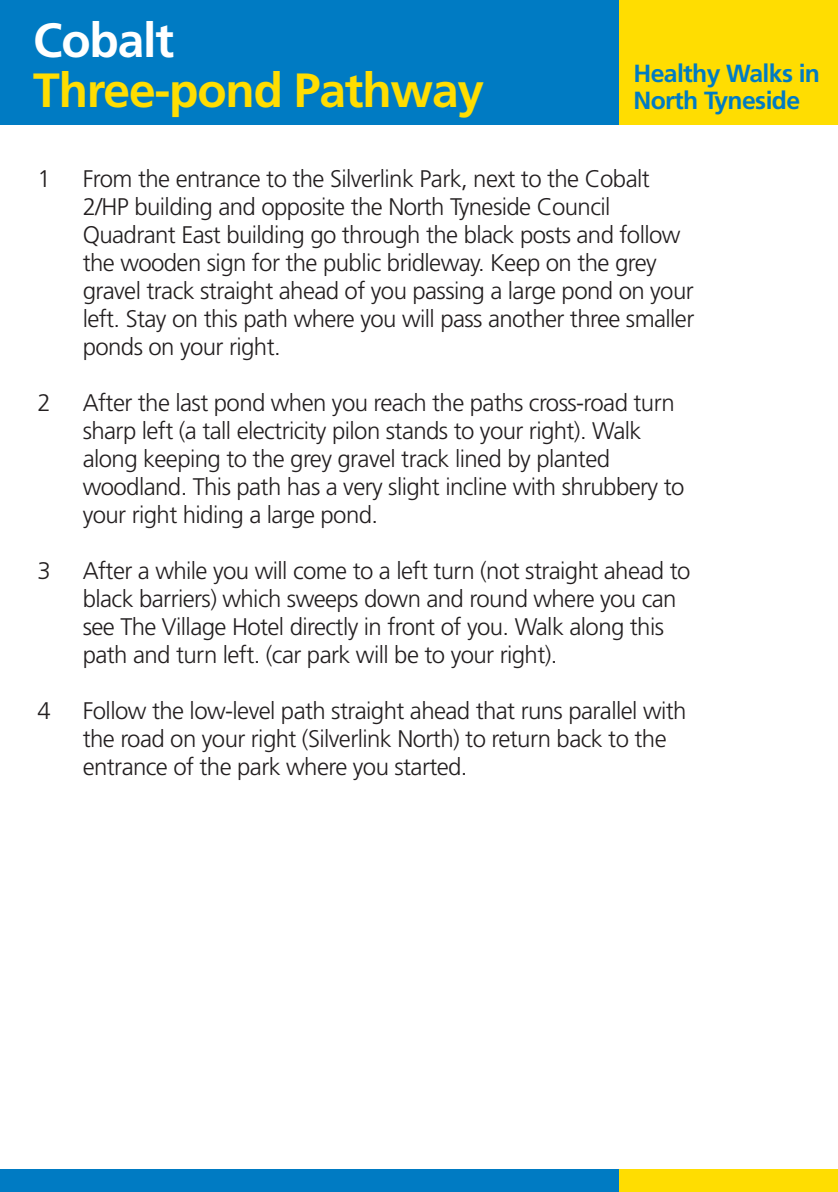
<style>
.page{position:relative;width:838px;height:1192px;background:#fff}
.page>*{position:absolute;margin:0;border:0;box-sizing:border-box;transform-origin:0 0}
.t1{font:700 48px "Frutiger";letter-spacing:-.025em;color:#ffdd01}
.t2{font:700 48px "Frutiger";letter-spacing:-.025em;color:#fff}
.t3{font:700 24.8px/26.4px "Frutiger";letter-spacing:-.025em;color:#007bc3}
.t4{font:300 24px/28px "Frutiger";letter-spacing:-.025em;color:#231f20}
</style>
<div class="page">
<div style="left:590px;top:0;width:248px;height:125px;background:#ffdd01"></div>
<div style="left:0;top:0;width:619px;height:125px;background:#007bc3"></div>
<div style="left:0;top:1169px;width:619px;height:22px;background:#007bc3"></div>
<div style="left:619px;top:1169px;width:219px;height:22px;background:#ffdd01"></div>
<h1 class="t2" style="left:33px;top:21px;width:142px">Cobalt</h1>
<h1 class="t1" style="left:33px;top:71px;width:452px">Three-pond Pathway</h1>
<p class="t3" style="left:633px;top:62px;width:188px">Healthy Walks in<br>North Tyneside</p>
<p class="t4" style="left:37px;top:166px;width:15px">1</p>
<p class="t4" style="left:83px;top:166px;width:613px">From the entrance to the Silverlink Park, next to the Cobalt 2/HP building and opposite the North Tyneside Council Quadrant East building go through the black posts and follow the wooden sign for the public bridleway. Keep on the grey gravel track straight ahead of you passing a large pond on your left. Stay on this path where you will pass another three smaller ponds on your right.</p>
<p class="t4" style="left:37px;top:390px;width:15px">2</p>
<p class="t4" style="left:83px;top:390px;width:603px">After the last pond when you reach the paths cross-road turn sharp left (a tall electricity pilon stands to your right). Walk along keeping to the grey gravel track lined by planted woodland. This path has a very slight incline with shrubbery to your right hiding a large pond.</p>
<p class="t4" style="left:37px;top:558px;width:15px">3</p>
<p class="t4" style="left:83px;top:558px;width:609px">After a while you will come to a left turn (not straight ahead to black barriers) which sweeps down and round where you can see The Village Hotel directly in front of you. Walk along this path and turn left. (car park will be to your right).</p>
<p class="t4" style="left:37px;top:698px;width:15px">4</p>
<p class="t4" style="left:83px;top:698px;width:605px">Follow the low-level path straight ahead that runs parallel with the road on your right (Silverlink North) to return back to the entrance of the park where you started.</p>
</div>
